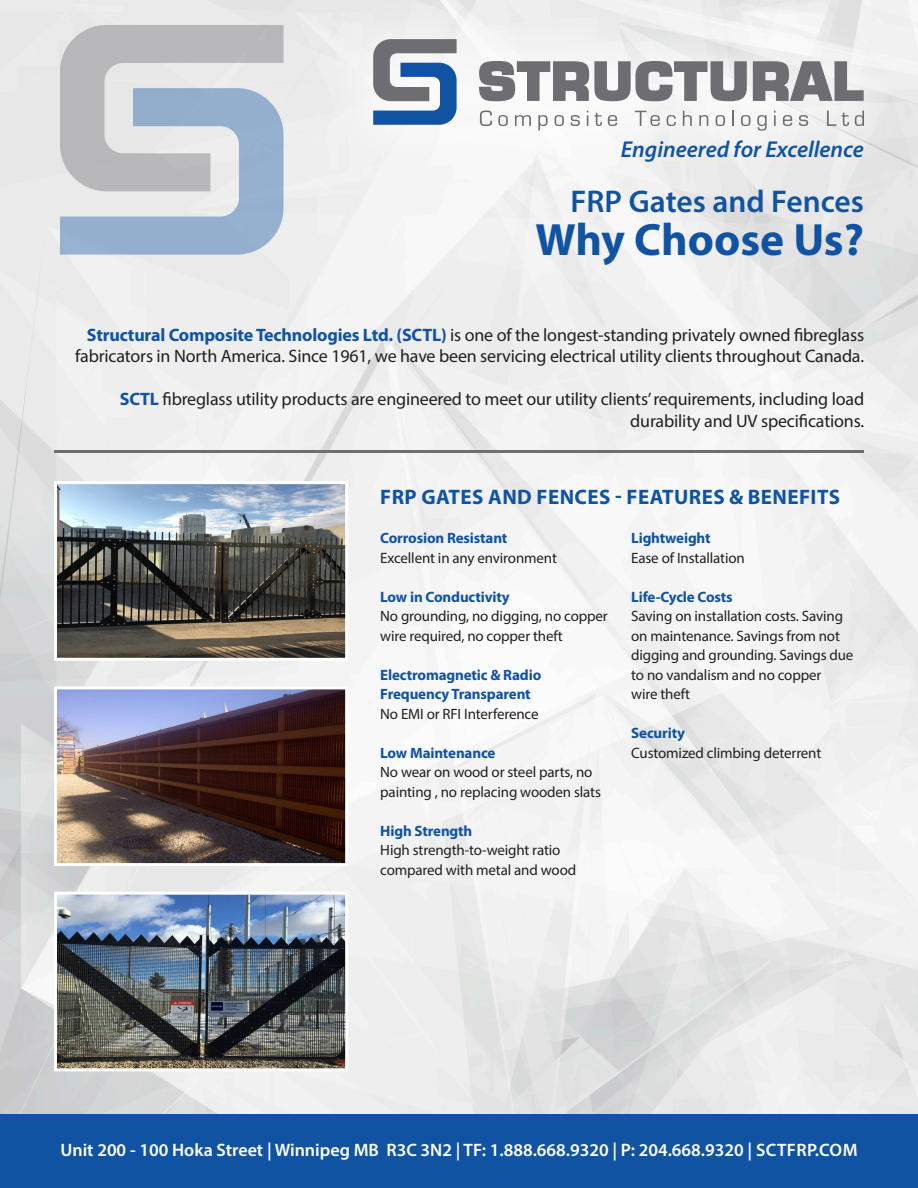
<style>
.page{position:relative;width:918px;height:1188px;background:#fff}
.page>*{position:absolute;margin:0;border:0;box-sizing:border-box;transform-origin:0 0}
.t1{font:700 45.45px "Myriad Pro";color:#1153a3}
.t2{font:600 31.5px "Myriad Pro";color:#1153a3}
.t3{font:italic 600 23.1px "Myriad Pro";color:#1153a3}
.t4{font:700 21px "Myriad Pro";letter-spacing:.02em;color:#1153a3}
.t5{font:18px/21.6px "Myriad Pro";letter-spacing:-.01em;color:#231f20;text-align:right}
.t6{font:600 18px "Myriad Pro";color:#fff}
.t7{font:15px/19.5px "Myriad Pro";letter-spacing:-.01em;color:#231f20}
.t8{font:700 15px/19.5px "Myriad Pro";letter-spacing:-.01em;color:#1153a3}
.s1{font-weight:700;color:#1153a3}
</style>
<div class="page">
<img style="left:0;top:0;width:918px;height:1115px">
<div style="left:0;top:1115px;width:918px;height:73px;background:#1153a3"></div>
<div style="left:323px;top:0;width:591px;height:179px;background:#fff;opacity:.75"></div>
<svg style="left:479px;top:61px;width:268px;height:40px"></svg>
<svg style="left:753px;top:61px;width:111px;height:40px"></svg>
<svg style="left:480px;top:111px;width:12px;height:15px"></svg>
<svg style="left:498px;top:115px;width:10px;height:11px"></svg>
<svg style="left:515px;top:115px;width:16px;height:11px"></svg>
<svg style="left:538px;top:115px;width:10px;height:16px"></svg>
<svg style="left:554px;top:115px;width:10px;height:11px"></svg>
<svg style="left:571px;top:115px;width:9px;height:11px"></svg>
<svg style="left:587px;top:111px;width:1px;height:15px"></svg>
<svg style="left:594px;top:113px;width:8px;height:13px"></svg>
<svg style="left:608px;top:115px;width:9px;height:11px"></svg>
<svg style="left:635px;top:111px;width:25px;height:15px"></svg>
<svg style="left:667px;top:115px;width:9px;height:11px"></svg>
<svg style="left:683px;top:111px;width:9px;height:15px"></svg>
<svg style="left:699px;top:115px;width:9px;height:11px"></svg>
<svg style="left:716px;top:115px;width:9px;height:11px"></svg>
<svg style="left:732px;top:111px;width:2px;height:15px"></svg>
<svg style="left:741px;top:115px;width:9px;height:11px"></svg>
<svg style="left:757px;top:115px;width:10px;height:16px"></svg>
<svg style="left:774px;top:111px;width:2px;height:15px"></svg>
<svg style="left:783px;top:115px;width:9px;height:11px"></svg>
<svg style="left:799px;top:115px;width:9px;height:11px"></svg>
<svg style="left:827px;top:111px;width:22px;height:15px"></svg>
<svg style="left:855px;top:111px;width:9px;height:15px"></svg>
<svg style="left:373px;top:39px;width:84px;height:86px"></svg>
<svg style="left:60px;top:25px;width:224px;height:230px;background:#bbc4cf"></svg>
<hr style="left:54px;top:450px;width:810px;height:3px;background:#6e6d71">
<img style="left:58px;top:690px;width:286px;height:172px">
<div style="left:54px;top:686px;width:294px;height:180px;border:3px solid #fff"></div>
<img style="left:58px;top:485px;width:286px;height:172px">
<div style="left:54px;top:481px;width:294px;height:180px;border:3px solid #fff"></div>
<img style="left:58px;top:896px;width:286px;height:171px">
<div style="left:54px;top:892px;width:294px;height:179px;border:3px solid #fff"></div>
<p class="t3" style="left:621px;top:135px;width:245px">Engineered for Excellence</p>
<p class="t2" style="left:571px;top:181px;width:295px">FRP Gates and Fences</p>
<p class="t1" style="left:535px;top:210px;width:330px">Why Choose Us?</p>
<p class="t5" style="left:75px;top:324px;width:791px"><span class="s1">Structural Composite Technologies Ltd. (SCTL)</span> is one of the longest-standing privately owned fibreglass fabricators in North America. Since 1961, we have been servicing electrical utility clients throughout Canada.</p>
<p class="t5" style="left:120px;top:388px;width:746px"><span class="s1">SCTL</span> fibreglass utility products are engineered to meet our utility clients’ requirements, including load durability and UV specifications.</p>
<p class="t4" style="left:380px;top:483px;width:461px">FRP GATES AND FENCES - FEATURES &amp; BENEFITS</p>
<p class="t8" style="left:380px;top:528px;width:129px">Corrosion Resistant</p>
<p class="t7" style="left:380px;top:548px;width:178px">Excellent in any environment</p>
<p class="t8" style="left:380px;top:587px;width:131px">Low in Conductivity</p>
<p class="t7" style="left:380px;top:606px;width:229px">No grounding, no digging, no copper wire required, no copper theft</p>
<p class="t8" style="left:380px;top:665px;width:163px">Electromagnetic &amp; Radio<br>Frequency Transparent</p>
<p class="t7" style="left:380px;top:704px;width:160px">No EMI or RFI Interference</p>
<p class="t8" style="left:380px;top:743px;width:117px">Low Maintenance</p>
<p class="t7" style="left:380px;top:762px;width:222px">No wear on wood or steel parts, no painting , no replacing wooden slats</p>
<p class="t8" style="left:380px;top:821px;width:94px">High Strength</p>
<p class="t7" style="left:380px;top:840px;width:197px">High strength-to-weight ratio compared with metal and wood</p>
<p class="t8" style="left:631px;top:528px;width:81px">Lightweight</p>
<p class="t7" style="left:631px;top:548px;width:115px">Ease of Installation</p>
<p class="t8" style="left:631px;top:587px;width:103px">Life-Cycle Costs</p>
<p class="t7" style="left:631px;top:606px;width:224px">Saving on installation costs. Saving on maintenance. Savings from not digging and grounding. Savings due to no vandalism and no copper<br>wire theft</p>
<p class="t8" style="left:631px;top:723px;width:55px">Security</p>
<p class="t7" style="left:631px;top:743px;width:192px">Customized climbing deterrent</p>
<p class="t6" style="left:60px;top:1139px;width:799px">Unit 200 - 100 Hoka Street | Winnipeg MB R3C 3N2 | TF: 1.888.668.9320 | P: 204.668.9320 | SCTFRP.COM</p>
</div>
